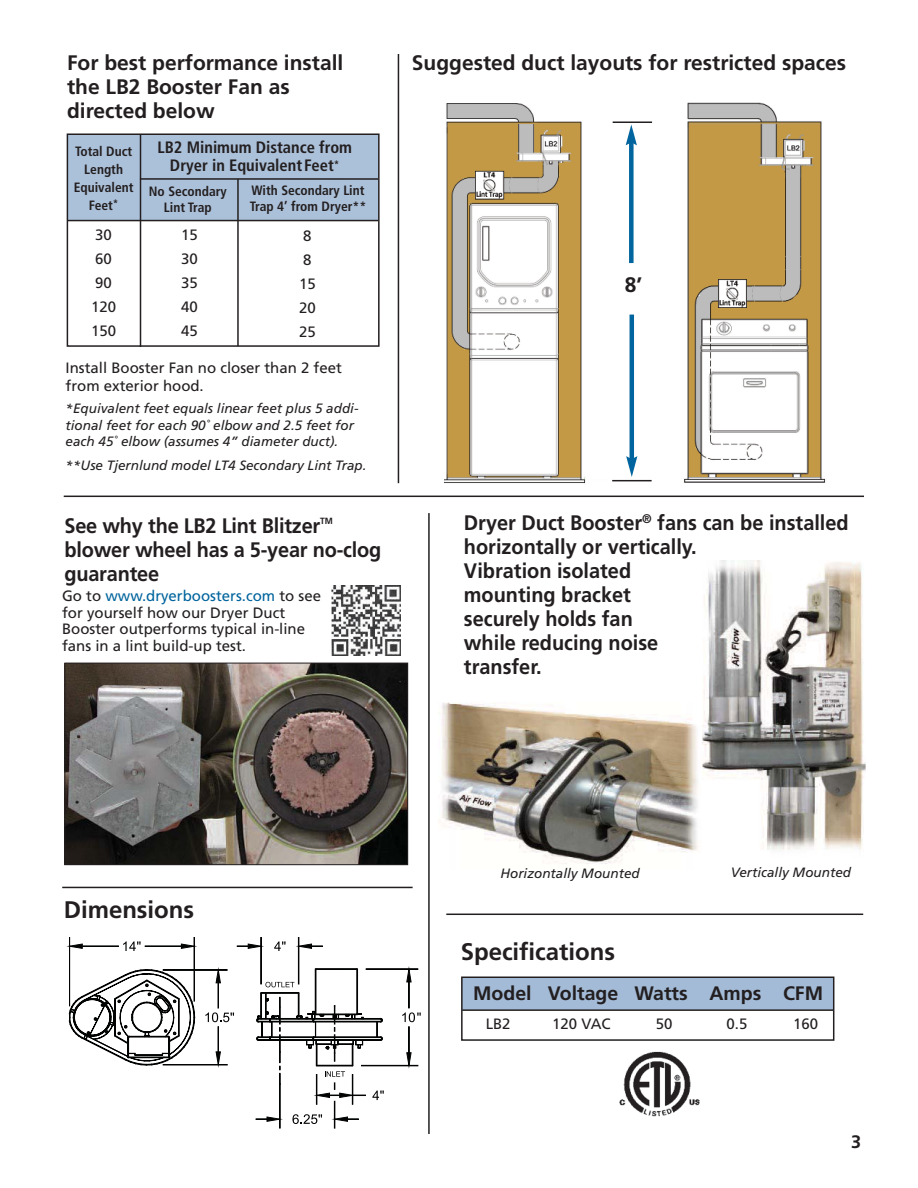
<style>
.page{position:relative;width:918px;height:1188px;background:#fff}
.page>*{position:absolute;margin:0;border:0;box-sizing:border-box;transform-origin:0 0}
.t1{font:700 24px "Frutiger";color:#231f20}
.t2{font:700 21px/24px "Frutiger";color:#231f20;scale:.95 1}
.t3{font:700 21px/24px "Frutiger";color:#231f20}
.t4{font:700 19.5px "Frutiger";color:#231f20}
.t5{font:700 18px "Frutiger";color:#231f20}
.t6{font:700 condensed 16.5px/18px "Frutiger";color:#231f20;text-align:center}
.t7{font:15px/24px "Frutiger";color:#231f20}
.t8{font:italic 13.5px/16.5px "Frutiger";color:#231f20}
.t9{font:700 condensed 13.5px/18px "Frutiger";color:#231f20;text-align:center}
.t10{font:700 9px "Frutiger";color:#231f20;scale:.95 1}
.s1{color:#00649d}
</style>
<div class="page">
<div style="left:462px;top:978px;width:371px;height:31px;background:#a3bbd7"></div>
<div style="left:461px;top:977px;width:373px;height:64px;border:2px solid #231f20"></div>
<svg style="left:69px;top:937px;width:352px;height:191px"></svg>
<img style="left:442px;top:702px;width:256px;height:162px">
<img style="left:702px;top:561px;width:164px;height:289px">
<img style="left:66px;top:665px;width:340px;height:198px">
<div style="left:64px;top:663px;width:344px;height:202px;border:1px solid #231f20"></div>
<hr style="left:62px;top:887px;width:351px;height:1px;background:#231f20">
<hr style="left:446px;top:914px;width:417px;height:1px;background:#231f20">
<hr style="left:64px;top:496px;width:800px;height:1px;background:#231f20">
<hr style="left:428px;top:513px;width:2px;height:621px;background:#231f20">
<hr style="left:398px;top:54px;width:1px;height:429px;background:#231f20">
<img style="left:619px;top:1051px;width:81px;height:66px">
<img style="left:444px;top:104px;width:142px;height:380px">
<img style="left:651px;top:102px;width:175px;height:381px">
<hr style="left:613px;top:121px;width:39px;height:2px;background:#231f20">
<hr style="left:612px;top:480px;width:40px;height:1px;background:#231f20">
<hr style="left:630px;top:315px;width:4px;height:145px;background:#00659e">
<svg style="left:626px;top:456px;width:11px;height:21px"></svg>
<div style="left:629px;top:141px;width:5px;height:122px;background:#00659e"></div>
<svg style="left:626px;top:125px;width:11px;height:20px"></svg>
<hr style="left:462px;top:1009px;width:372px;height:2px;background:#231f20">
<div style="left:68px;top:134px;width:310px;height:86px;background:#abc0d9"></div>
<div style="left:67px;top:133px;width:313px;height:214px;border:2px solid #231f20"></div>
<hr style="left:140px;top:178px;width:238px;height:2px;background:#231f20">
<hr style="left:140px;top:134px;width:1px;height:213px;background:#231f20">
<hr style="left:237px;top:179px;width:2px;height:167px;background:#231f20">
<hr style="left:67px;top:220px;width:311px;height:1px;background:#231f20">
<img style="left:331px;top:585px;width:70px;height:71px">
<h2 class="t3" style="left:67px;top:52px;width:278px">For best performance install the LB2 Booster Fan as directed below</h2>
<p class="t6" style="left:157px;top:140px;width:196px">LB2 Minimum Distance from<br>Dryer in Equivalent Feet<sup>*</sup></p>
<p class="t9" style="left:74px;top:144px;width:61px">Total Duct<br>Length<br>Equivalent<br>Feet<sup>*</sup></p>
<p class="t7" style="left:91px;top:224px;width:26px">30<br>60<br>90<br>120<br>150</p>
<p class="t7" style="left:181px;top:224px;width:18px;text-align:justify">15<br>30<br>35<br>40<br>45</p>
<p class="t7" style="left:299px;top:225px;width:18px">8<br>8<br>15<br>20<br>25</p>
<p class="t9" style="left:149px;top:184px;width:79px;line-height:16.2px">No Secondary<br>Lint Trap</p>
<p class="t9" style="left:250px;top:183px;width:118px;line-height:16.2px;text-align:left">With Secondary Lint<br>Trap 4’ from Dryer**</p>
<p class="t7" style="left:66px;top:360px;width:278px;line-height:18px">Install Booster Fan no closer than 2 feet from exterior hood.</p>
<p class="t8" style="left:66px;top:401px;width:294px">*Equivalent feet equals linear feet plus 5 addi&shy;tional feet for each 90˚ elbow and 2.5 feet for each 45˚ elbow (assumes 4” diameter duct).</p>
<p class="t8" style="left:66px;top:458px;width:302px">**Use Tjernlund model LT4 Secondary Lint Trap.</p>
<h2 class="t2" style="left:65px;top:515px;width:271px">See why the LB2 Lint Blitzer</h2>
<p class="t10" style="left:320px;top:517px;width:15px">TM</p>
<h2 class="t2" style="left:65px;top:539px;width:335px">blower wheel has a 5-year no-clog guarantee</h2>
<p class="t7" style="left:62px;top:589px;width:260px;line-height:16.5px">Go to <span class="s1">www.dryerboosters.com</span> to see for yourself how our Dryer Duct Booster outperforms typical in-line fans in a lint build-up test.</p>
<h2 class="t3" style="left:412px;top:52px;width:436px">Suggested duct layouts for restricted spaces</h2>
<h2 class="t3" style="left:625px;top:274px;width:19px">8’</h2>
<h2 class="t2" style="left:464px;top:512px;width:407px">Dryer Duct Booster<sup>®</sup> fans can be installed horizontally or vertically.<br>Vibration isolated<br>mounting bracket<br>securely holds fan<br>while reducing noise<br>transfer.</h2>
<h1 class="t1" style="left:64px;top:900px;width:132px">Dimensions</h1>
<p class="t8" style="left:500px;top:866px;width:141px">Horizontally Mounted</p>
<p class="t8" style="left:731px;top:865px;width:122px">Vertically Mounted</p>
<h1 class="t1" style="left:461px;top:942px;width:156px">Specifications</h1>
<h3 class="t4" style="left:473px;top:986px;width:351px">Model Voltage Watts Amps CFM</h3>
<p class="t7" style="left:486px;top:1013px;width:26px">LB2</p>
<p class="t7" style="left:552px;top:1013px;width:60px">120 VAC</p>
<p class="t7" style="left:656px;top:1013px;width:18px">50</p>
<p class="t7" style="left:727px;top:1013px;width:22px">0.5</p>
<p class="t7" style="left:793px;top:1013px;width:26px">160</p>
<p class="t5" style="left:851px;top:1134px;width:12px">3</p>
</div>
